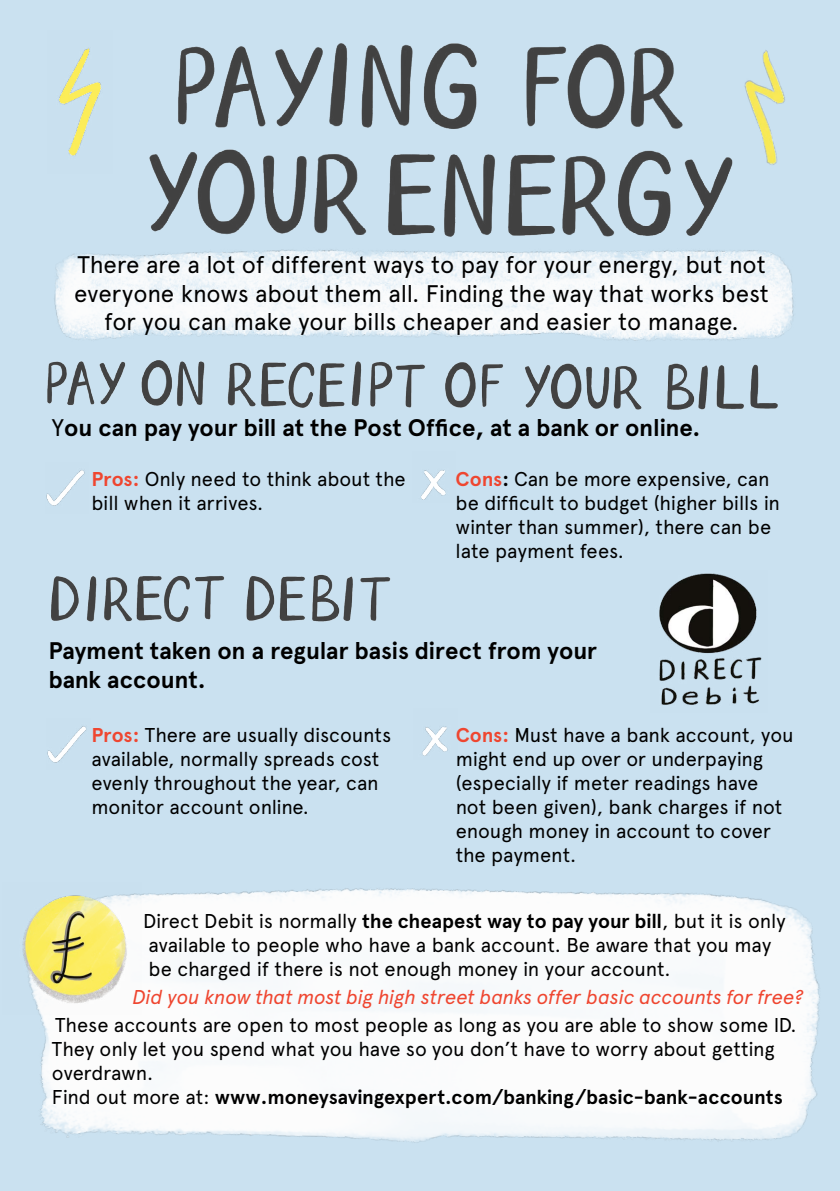
<style>
.page{position:relative;width:840px;height:1191px;background:#fff}
.page>*{position:absolute;margin:0;border:0;box-sizing:border-box;transform-origin:0 0}
.t1{font:24px/28.8px "Apercu";letter-spacing:-.01em;color:#000;text-align:center}
.t2{font:700 24px/28.8px "Apercu";letter-spacing:-.005em;color:#000}
.t3{font:20px/24px "Apercu";letter-spacing:-.005em;color:#000}
.t4{font:italic 20px "Apercu";letter-spacing:-.01em;color:#ef4630}
.s1{font-weight:400}
.s2{font-weight:700;color:#ef4630}
.s3{font-weight:700}
</style>
<div class="page">
<div style="left:0;top:0;width:839px;height:1191px;background:#cae1f0"></div>
<img style="left:47px;top:367px;width:456px;height:41px">
<img style="left:525px;top:367px;width:253px;height:43px">
<img style="left:51px;top:574px;width:339px;height:48px">
<img style="left:48px;top:250px;width:746px;height:117px">
<img style="left:388px;top:150px;width:350px;height:107px">
<img style="left:178px;top:43px;width:505px;height:86px">
<img style="left:120px;top:150px;width:268px;height:118px">
<img style="left:39px;top:888px;width:781px;height:255px">
<img style="left:58px;top:48px;width:43px;height:108px">
<img style="left:744px;top:50px;width:41px;height:115px">
<img style="left:659px;top:573px;width:103px;height:132px">
<img style="left:22px;top:888px;width:119px;height:126px">
<img style="left:421px;top:470px;width:25px;height:30px">
<img style="left:46px;top:470px;width:39px;height:36px">
<img style="left:422px;top:726px;width:26px;height:30px">
<img style="left:47px;top:726px;width:40px;height:37px">
<p class="t1" style="left:74px;top:250px;width:695px">There are a lot of different ways to pay for your energy, but not everyone knows about them all. Finding the way that works best for you can make your bills cheaper and easier to manage.</p>
<p class="t2" style="left:52px;top:413px;width:649px"><span class="s1">Y</span>ou can pay your bill at the Post Office, at a bank or online.</p>
<p class="t3" style="left:91px;top:467px;width:315px"><span class="s2">Pros:</span> Only need to think about the bill when it arrives.</p>
<p class="t3" style="left:455px;top:467px;width:325px"><span class="s2">Cons</span><span class="s3">:</span> Can be more expensive, can be difficult to budget (higher bills in winter than summer), there can be late payment fees.</p>
<p class="t2" style="left:48px;top:636px;width:550px">Payment taken on a regular basis direct from your bank account.</p>
<p class="t3" style="left:91px;top:723px;width:301px"><span class="s2">Pros:</span> There are usually discounts available, normally spreads cost evenly throughout the year, can monitor account online.</p>
<p class="t3" style="left:455px;top:723px;width:339px"><span class="s2">Cons:</span> Must have a bank account, you might end up over or underpaying (especially if meter readings have not been given), bank charges if not enough money in account to cover the payment.</p>
<p class="t3" style="left:143px;top:908px;width:643px">Direct Debit is normally <span class="s3">the cheapest way to pay your bill</span>, but it is only available to people who have a bank account. Be aware that you may be charged if there is not enough money in your account.</p>
<p class="t4" style="left:132px;top:980px;width:672px">Did you know that most big high street banks offer basic accounts for free?</p>
<p class="t3" style="left:52px;top:1012px;width:745px">These accounts are open to most people as long as you are able to show some ID.<br>They only let you spend what you have so you don’t have to worry about getting overdrawn.<br>Find out more at: <span class="s3">www.moneysavingexpert.com/banking/basic-bank-accounts</span></p>
</div>
